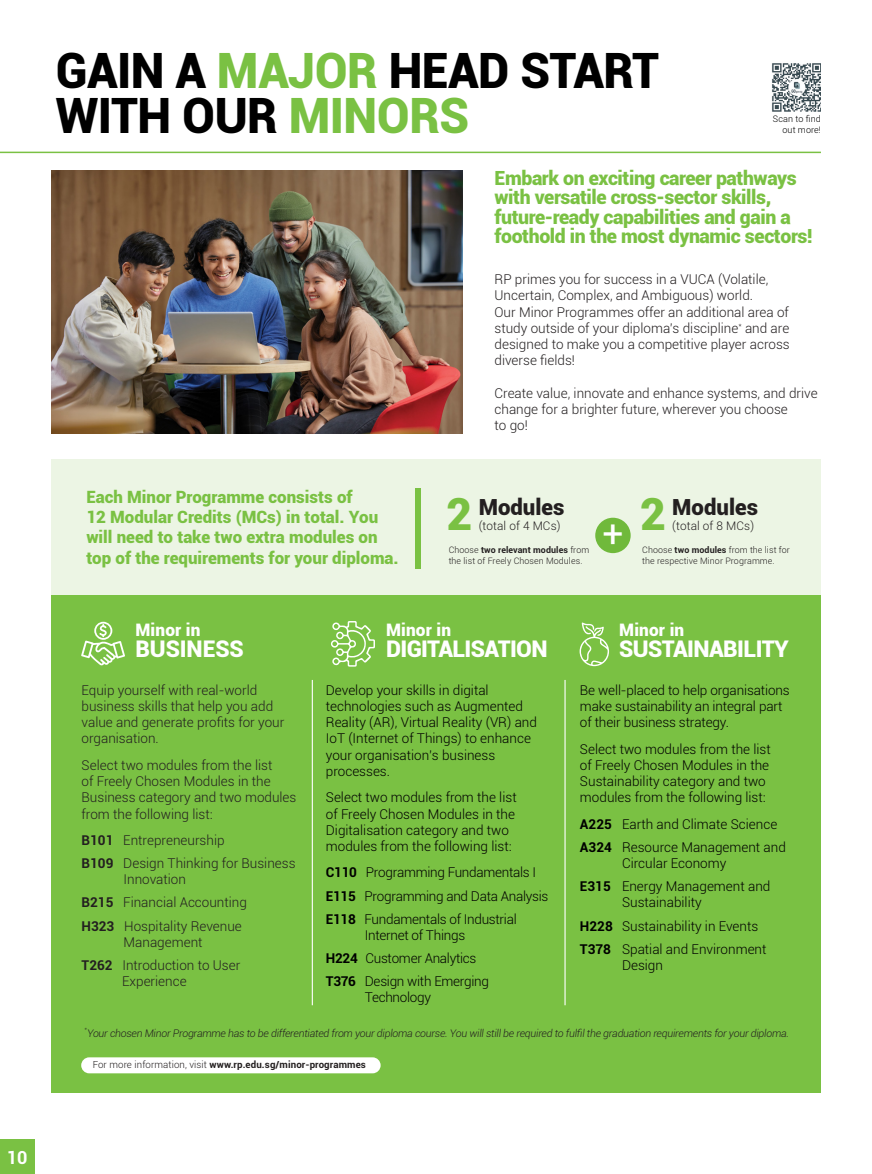
<style>
.page{position:relative;width:872px;height:1174px;background:#fff}
.page>*{position:absolute;margin:0;border:0;box-sizing:border-box;transform-origin:0 0}
.t1{font:900 48.75px/45px "Roboto";letter-spacing:-.01em;color:#000}
.t2{font:900 44.4px "Roboto";color:#7ac143}
.t3{font:36.9px "Roboto";color:#fff}
.t4{font:900 22.95px "Roboto";letter-spacing:-.025em;color:#fff}
.t5{font:900 22.95px "Roboto";letter-spacing:-.005em;color:#fff}
.t6{font:900 22.2px "Roboto";color:#231f20}
.t7{font:900 19.5px/19.5px "Roboto";letter-spacing:-.02em;color:#7ac143}
.t8{font:700 18px "Roboto";color:#fff}
.t9{font:900 17.25px "Roboto";letter-spacing:.01em;color:#fff}
.t10{font:900 16.95px/20.2px "Roboto";color:#7ac143}
.t11{font:300 13.5px/16.2px "Roboto";color:#231f20}
.t12{font:300 13.5px/16.2px "Roboto";color:#000}
.t13{font:300 13.5px/23.1px "Roboto";letter-spacing:-.02em;color:#000}
.t14{font:300 11.85px "Roboto";letter-spacing:.01em;color:#231f20}
.t15{font:italic 300 10.5px "Roboto";letter-spacing:-.02em;color:#231f20}
.t16{font:700 9.75px "Roboto";letter-spacing:.01em;color:#231f20}
.t17{font:300 9px/10.8px "Roboto";letter-spacing:.01em;color:#000;text-align:right}
.t18{font:300 8.85px/10.6px "Roboto";letter-spacing:.01em;color:#231f20}
.t19{font:italic 300 6.15px "Roboto";color:#231f20}
.s1{color:#7ac143}
.s2{font-weight:700}
.s3{font-weight:300}
</style>
<div class="page">
<div style="left:0;top:1140px;width:34px;height:34px;background:#7ac143"></div>
<hr style="left:0;top:152px;width:821px;height:1px;background:#7ac143">
<img style="left:51px;top:170px;width:411px;height:264px">
<div style="left:51px;top:459px;width:770px;height:138px;background:#ecf5e4"></div>
<div style="left:595px;top:518px;width:35px;height:35px;background:#70b93b;border-radius:50%"></div>
<div style="left:415px;top:488px;width:5px;height:81px;background:#7ac143"></div>
<img style="left:772px;top:63px;width:49px;height:48px">
<div style="left:51px;top:595px;width:770px;height:498px;background:#7ac143"></div>
<hr style="left:312px;top:680px;width:1px;height:325px;background:#fff">
<hr style="left:564px;top:680px;width:1px;height:325px;background:#fff">
<div style="left:81px;top:1057px;width:299px;height:16px;background:#fff;border-radius:8px"></div>
<svg style="left:331px;top:621px;width:44px;height:45px"></svg>
<svg style="left:81px;top:622px;width:44px;height:43px"></svg>
<svg style="left:579px;top:622px;width:30px;height:44px"></svg>
<h1 class="t1" style="left:56px;top:46px;width:604px">GAIN A <span class="s1">MAJOR</span> HEAD START<br>WITH OUR <span class="s1">MINORS</span></h1>
<p class="t17" style="left:773px;top:114px;width:49px">Scan to find out more!</p>
<h3 class="t7" style="left:494px;top:167px;width:319px">Embark on exciting career pathways with versatile cross-sector skills, future-ready capabilities and gain a foothold in the most dynamic sectors!</h3>
<p class="t11" style="left:494px;top:271px;width:297px">RP primes you for success in a VUCA (Volatile, Uncertain, Complex, and Ambiguous) world.<br>Our Minor Programmes offer an additional area of study outside of your diploma’s discipline<sup>*</sup> and are designed to make you a competitive player across diverse fields!</p>
<p class="t11" style="left:494px;top:384px;width:325px">Create value, innovate and enhance systems, and drive change for a brighter future, wherever you choose<br>to go!</p>
<p class="t10" style="left:86px;top:486px;width:314px">Each Minor Programme consists of<br>12 Modular Credits (MCs) in total. You will need to take two extra modules on top of the requirements for your diploma.</p>
<h3 class="t6" style="left:479px;top:492px;width:87px">Modules</h3>
<h2 class="t2" style="left:446px;top:482px;width:27px">2</h2>
<p class="t14" style="left:479px;top:517px;width:83px">(total of 4 MCs)</p>
<p class="t18" style="left:448px;top:544px;width:142px">Choose <span class="s2">two relevant modules</span> from the list of Freely Chosen Modules.</p>
<h3 class="t3" style="left:602px;top:508px;width:22px">+</h3>
<h2 class="t2" style="left:640px;top:482px;width:27px">2</h2>
<h3 class="t6" style="left:672px;top:492px;width:87px">Modules</h3>
<p class="t14" style="left:672px;top:517px;width:83px">(total of 8 MCs)</p>
<p class="t18" style="left:642px;top:544px;width:149px">Choose <span class="s2">two modules</span> from the list for the respective Minor Programme.</p>
<p class="t9" style="left:135px;top:617px;width:66px">Minor in</p>
<h3 class="t5" style="left:135px;top:632px;width:110px">BUSINESS</h3>
<p class="t9" style="left:386px;top:617px;width:66px">Minor in</p>
<h3 class="t4" style="left:386px;top:632px;width:163px">DIGITALISATION</h3>
<p class="t9" style="left:619px;top:617px;width:66px">Minor in</p>
<h3 class="t4" style="left:619px;top:632px;width:171px">SUSTAINABILITY</h3>
<p class="t11" style="left:82px;top:681px;width:204px">Equip yourself with real-world business skills that help you add value and generate profits for your organisation.</p>
<p class="t11" style="left:82px;top:756px;width:216px">Select two modules from the list<br>of Freely Chosen Modules in the<br>Business category and two modules from the following list:</p>
<p class="t11" style="left:82px;top:828px;width:215px;line-height:23.1px"><span class="s2">B101</span> Entrepreneurship<br><span class="s2">B109</span> Design Thinking for Business</p>
<p class="t11" style="left:82px;top:867px;width:167px;line-height:23.1px;text-indent:42px">Innovation<br><span class="s2">B215</span> Financial Accounting<br><span class="s2">H323</span> Hospitality Revenue</p>
<p class="t11" style="left:82px;top:930px;width:160px;line-height:23.1px;text-align:center">Management<br><span class="s2">T262</span> Introduction to User</p>
<p class="t11" style="left:122px;top:972px;width:66px">Experience</p>
<p class="t12" style="left:326px;top:681px;width:213px">Develop your skills in digital technologies such as Augmented<br>Reality (AR), Virtual Reality (VR) and<br>IoT (Internet of Things) to enhance your organisation’s business processes.</p>
<p class="t12" style="left:326px;top:789px;width:192px">Select two modules from the list of Freely Chosen Modules in the<br>Digitalisation category and two modules from the following list:</p>
<p class="t13" style="left:326px;top:860px;width:224px"><span class="s2">C110</span> Programming Fundamentals I<br><span class="s2">E115</span> Programming and Data Analysis<br><span class="s2">E118</span> Fundamentals of Industrial</p>
<p class="t13" style="left:326px;top:923px;width:164px;text-indent:39px">Internet of Things<br><span class="s2">H224</span> Customer Analytics<br><span class="s2">T376</span> Design with Emerging</p>
<p class="t13" style="left:365px;top:985px;width:68px">Technology</p>
<p class="t12" style="left:580px;top:681px;width:211px">Be well-placed to help organisations make sustainability an integral part of their business strategy.</p>
<p class="t12" style="left:580px;top:740px;width:192px">Select two modules from the list of Freely Chosen Modules in the<br>Sustainability category and two modules from the following list:</p>
<p class="t12" style="left:580px;top:812px;width:207px;line-height:23.1px"><span class="s2">A225</span> Earth and Climate Science<br><span class="s2">A324</span> Resource Management and</p>
<p class="t12" style="left:580px;top:851px;width:192px;line-height:23.1px;text-align:center">Circular Economy<br><span class="s2">E315</span> Energy Management and</p>
<p class="t12" style="left:580px;top:890px;width:188px;line-height:23.1px;text-indent:42px">Sustainability<br><span class="s2">H228</span> Sustainability in Events<br><span class="s2">T378</span> Spatial and Environment</p>
<p class="t12" style="left:622px;top:956px;width:43px">Design</p>
<p class="t19" style="left:85px;top:1024px;width:4px">*</p>
<p class="t15" style="left:87px;top:1025px;width:703px">Your chosen Minor Programme has to be differentiated from your diploma course. You will still be required to fulfil the graduation requirements for your diploma.</p>
<p class="t16" style="left:93px;top:1058px;width:275px"><span class="s3">For more information, visit</span> www.rp.edu.sg/minor-programmes</p>
<h3 class="t8" style="left:7px;top:1144px;width:22px">10</h3>
</div>
